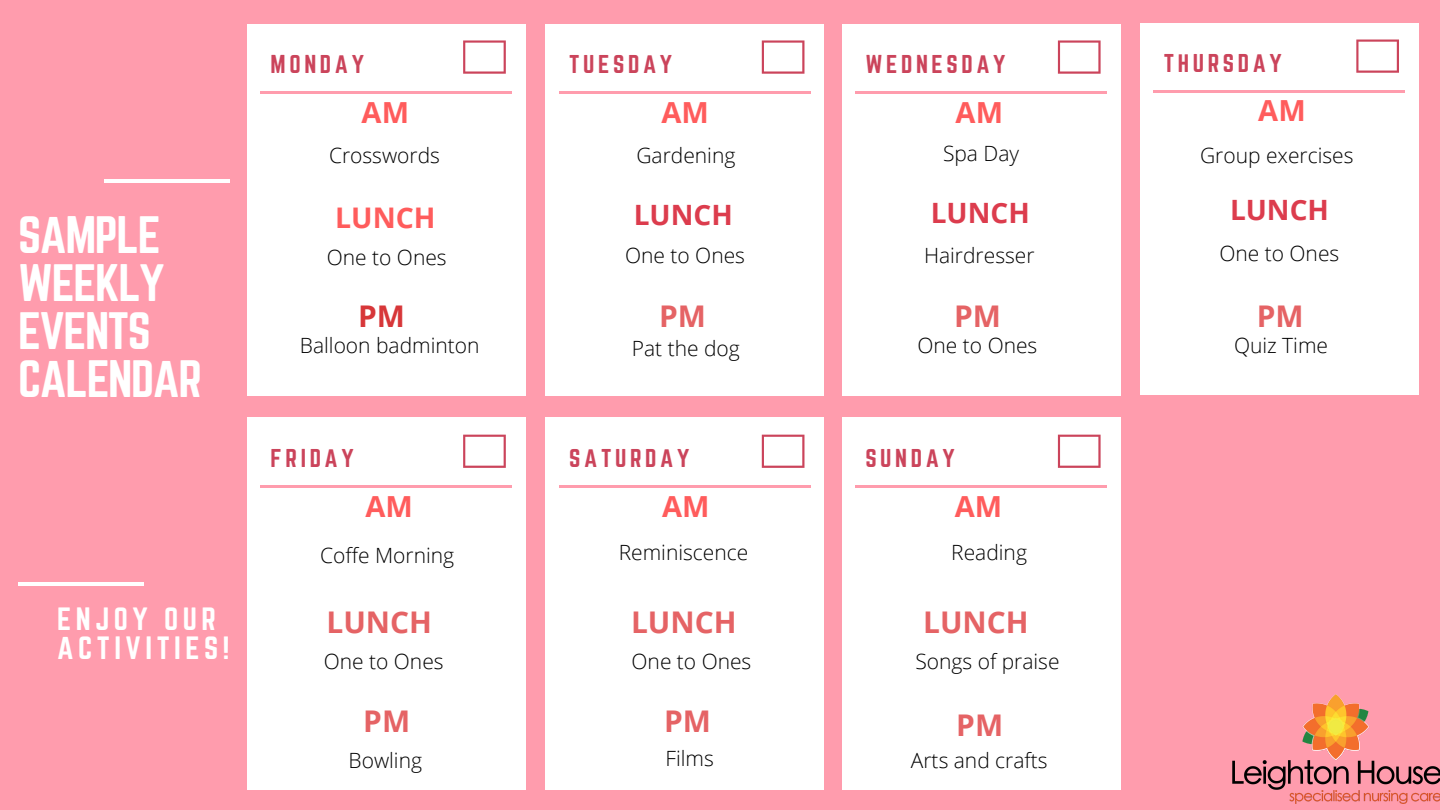
<style>
.page{position:relative;width:1440px;height:810px;background:#ff9cad}
.page>*{position:absolute;margin:0;border:0;box-sizing:border-box;transform-origin:0 0}
.t1{font:46.2px/48.1px "Norwester";letter-spacing:-.03em;color:#fff}
.t2{font:700 29.9px "Open Sans";color:#e56365}
.t3{font:700 29.9px "Open Sans";color:#d73739}
.t4{font:700 29px "Open Sans";color:#ff5c5c}
.t5{font:700 28.4px "Open Sans";color:#ff5c5c}
.t6{font:28.3px/29.2px "Norwester";letter-spacing:.16em;color:#fff}
.t7{font:700 28px "Open Sans";color:#dc3c4d}
.t8{font:22.6px "Norwester";letter-spacing:.16em;color:#cb445b}
.t9{font:300 21px "Open Sans";color:#000}
</style>
<div class="page">
<div style="left:247px;top:418px;width:279px;height:372px;background:#fff"></div>
<svg style="left:463px;top:435px;width:43px;height:33px"></svg>
<hr style="left:261px;top:486px;width:251px;height:2px;background:#ff9cad">
<div style="left:545px;top:418px;width:279px;height:372px;background:#fff"></div>
<svg style="left:762px;top:435px;width:42px;height:33px"></svg>
<hr style="left:559px;top:486px;width:251px;height:2px;background:#ff9cad">
<div style="left:842px;top:418px;width:279px;height:372px;background:#fff"></div>
<svg style="left:1058px;top:435px;width:43px;height:33px"></svg>
<hr style="left:855px;top:486px;width:252px;height:2px;background:#ff9cad">
<hr style="left:104px;top:179px;width:126px;height:4px;background:#fff">
<div style="left:247px;top:24px;width:279px;height:372px;background:#fff"></div>
<svg style="left:463px;top:40px;width:43px;height:34px"></svg>
<div style="left:545px;top:24px;width:279px;height:372px;background:#fff"></div>
<svg style="left:762px;top:40px;width:42px;height:34px"></svg>
<hr style="left:559px;top:91px;width:251px;height:3px;background:#ff9cad">
<div style="left:842px;top:24px;width:279px;height:372px;background:#fff"></div>
<svg style="left:1058px;top:40px;width:43px;height:34px"></svg>
<hr style="left:855px;top:91px;width:252px;height:3px;background:#ff9cad">
<div style="left:1140px;top:23px;width:279px;height:372px;background:#fff"></div>
<svg style="left:1356px;top:40px;width:43px;height:33px"></svg>
<hr style="left:1154px;top:90px;width:251px;height:3px;background:#ff9cad">
<hr style="left:261px;top:91px;width:251px;height:3px;background:#ff9cad">
<img style="left:1232px;top:694px;width:208px;height:110px">
<hr style="left:18px;top:582px;width:126px;height:3px;background:#fff">
<h1 class="t1" style="left:18px;top:213px;width:186px">SAMPLE<br>WEEKLY<br>EVENTS<br>CALENDAR</h1>
<h3 class="t6" style="left:57px;top:605px;width:174px">ENJOY OUR<br>ACTIVITIES!</h3>
<p class="t8" style="left:271px;top:53px;width:95px">MONDAY</p>
<p class="t8" style="left:569px;top:53px;width:104px">TUESDAY</p>
<p class="t8" style="left:865px;top:53px;width:142px">WEDNESDAY</p>
<p class="t8" style="left:1164px;top:52px;width:120px">THURSDAY</p>
<h3 class="t4" style="left:362px;top:92px;width:49px">AM</h3>
<h3 class="t4" style="left:661px;top:92px;width:49px">AM</h3>
<h3 class="t4" style="left:956px;top:92px;width:49px">AM</h3>
<h3 class="t4" style="left:1258px;top:90px;width:49px">AM</h3>
<p class="t9" style="left:329px;top:140px;width:112px">Crosswords</p>
<h3 class="t5" style="left:335px;top:198px;width:102px">LUNCH</h3>
<p class="t9" style="left:327px;top:242px;width:121px">One to Ones</p>
<p class="t9" style="left:636px;top:140px;width:100px">Gardening</p>
<h3 class="t7" style="left:634px;top:195px;width:100px">LUNCH</h3>
<p class="t9" style="left:625px;top:241px;width:121px">One to Ones</p>
<p class="t9" style="left:943px;top:139px;width:78px">Spa Day</p>
<h3 class="t7" style="left:931px;top:193px;width:100px">LUNCH</h3>
<p class="t9" style="left:924px;top:241px;width:112px">Hairdresser</p>
<p class="t9" style="left:1200px;top:141px;width:155px">Group exercises</p>
<h3 class="t7" style="left:1230px;top:191px;width:100px">LUNCH</h3>
<p class="t9" style="left:1220px;top:239px;width:121px">One to Ones</p>
<h2 class="t3" style="left:358px;top:295px;width:48px">PM</h2>
<h2 class="t2" style="left:659px;top:295px;width:48px">PM</h2>
<h2 class="t2" style="left:954px;top:295px;width:48px">PM</h2>
<h2 class="t2" style="left:1257px;top:295px;width:48px">PM</h2>
<p class="t9" style="left:300px;top:331px;width:181px">Balloon badminton</p>
<p class="t9" style="left:632px;top:333px;width:109px">Pat the dog</p>
<p class="t9" style="left:918px;top:331px;width:121px">One to Ones</p>
<p class="t8" style="left:271px;top:447px;width:85px">FRIDAY</p>
<p class="t8" style="left:569px;top:447px;width:122px">SATURDAY</p>
<p class="t8" style="left:865px;top:447px;width:91px">SUNDAY</p>
<h3 class="t4" style="left:365px;top:486px;width:49px">AM</h3>
<h3 class="t4" style="left:662px;top:486px;width:49px">AM</h3>
<h3 class="t4" style="left:955px;top:486px;width:49px">AM</h3>
<p class="t9" style="left:320px;top:540px;width:135px">Coffe Morning</p>
<h2 class="t2" style="left:327px;top:601px;width:107px">LUNCH</h2>
<p class="t9" style="left:324px;top:647px;width:121px">One to Ones</p>
<p class="t9" style="left:619px;top:538px;width:131px">Reminiscence</p>
<p class="t9" style="left:951px;top:538px;width:77px">Reading</p>
<h2 class="t2" style="left:631px;top:601px;width:107px">LUNCH</h2>
<h2 class="t2" style="left:923px;top:601px;width:107px">LUNCH</h2>
<p class="t9" style="left:632px;top:647px;width:121px">One to Ones</p>
<p class="t9" style="left:916px;top:647px;width:146px">Songs of praise</p>
<h2 class="t2" style="left:363px;top:700px;width:48px">PM</h2>
<h2 class="t2" style="left:956px;top:704px;width:48px">PM</h2>
<h2 class="t2" style="left:664px;top:700px;width:48px">PM</h2>
<p class="t9" style="left:666px;top:743px;width:50px">Films</p>
<p class="t9" style="left:911px;top:745px;width:138px">Arts and crafts</p>
<p class="t9" style="left:349px;top:745px;width:75px">Bowling</p>
<p class="t9" style="left:1234px;top:331px;width:96px">Quiz Time</p>
</div>
